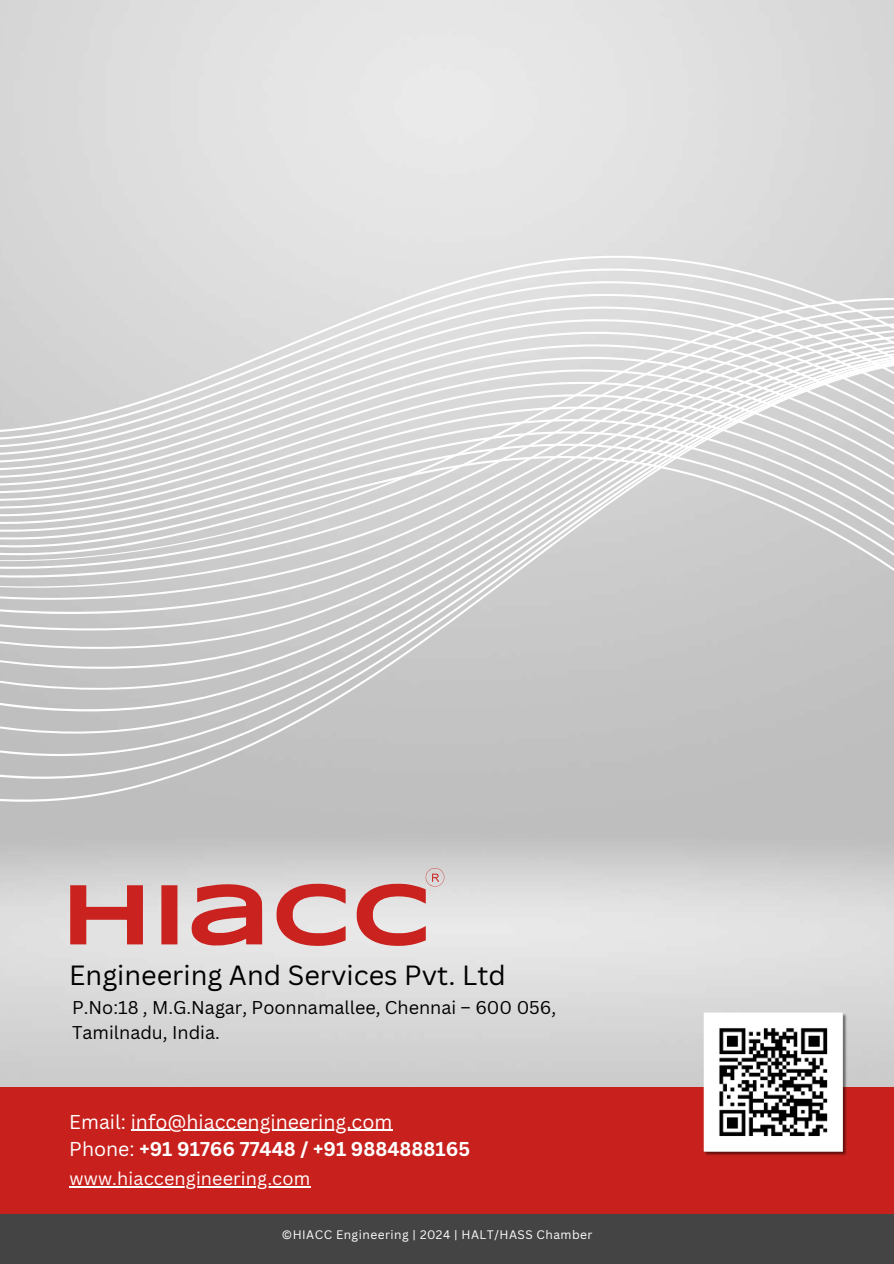
<style>
.page{position:relative;width:894px;height:1264px;background:#fff}
.page>*{position:absolute;margin:0;border:0;box-sizing:border-box;transform-origin:0 0}
.t1{font:27px "Canva Sans";color:#000}
.t2{font:19.5px/27px "Canva Sans";color:#fff}
.t3{font:18px/24.8px "Canva Sans";color:#000}
.t4{font:18px "Canva Sans";letter-spacing:.01em;color:#fff}
.t5{font:12px "Canva Sans";letter-spacing:.04em;color:#fff}
.s1{font-weight:700}
</style>
<div class="page">
<img style="left:0;top:0;width:893px;height:1087px">
<div style="left:0;top:610px;width:893px;height:221px;background:#c1c1c1"></div>
<svg style="left:0;top:253px;width:893px;height:13px;background:#dedede"></svg>
<svg style="left:0;top:266px;width:893px;height:14px;background:#dedede"></svg>
<svg style="left:0;top:280px;width:893px;height:13px;background:#dedede"></svg>
<svg style="left:0;top:293px;width:893px;height:13px;background:#dedede"></svg>
<svg style="left:0;top:306px;width:893px;height:13px;background:#dedede"></svg>
<svg style="left:0;top:319px;width:893px;height:13px;background:#dedede"></svg>
<svg style="left:0;top:332px;width:893px;height:12px;fill:#dbdbdb"></svg>
<svg style="left:0;top:344px;width:893px;height:12px;fill:#dbdbdb"></svg>
<svg style="left:0;top:356px;width:893px;height:13px;fill:#dbdbdb"></svg>
<svg style="left:0;top:369px;width:893px;height:13px;fill:#d9d9d9"></svg>
<svg style="left:0;top:382px;width:893px;height:12px;fill:#d9d9d9"></svg>
<svg style="left:0;top:394px;width:893px;height:12px;fill:#d8d8d8"></svg>
<svg style="left:0;top:406px;width:893px;height:13px;fill:#d8d8d8"></svg>
<svg style="left:0;top:419px;width:893px;height:12px;fill:#d6d6d6"></svg>
<svg style="left:0;top:431px;width:893px;height:12px;fill:#d6d6d6"></svg>
<svg style="left:0;top:443px;width:893px;height:13px;fill:#d5d5d5"></svg>
<svg style="left:0;top:456px;width:893px;height:154px;background:#d4d4d4"></svg>
<div style="left:0;top:1087px;width:893px;height:126px;background:#c8211d"></div>
<div style="left:0;top:1213px;width:893px;height:50px;background:#444"></div>
<svg style="left:276px;top:883px;width:69px;height:63px;background:#d78886"></svg>
<svg style="left:356px;top:867px;width:88px;height:79px;background:#d9a7a5"></svg>
<svg style="left:191px;top:884px;width:71px;height:62px;background:#d26664"></svg>
<svg style="left:70px;top:885px;width:73px;height:59px;background:#d37573"></svg>
<svg style="left:161px;top:885px;width:16px;height:59px"></svg>
<img style="left:703px;top:1012px;width:144px;height:144px">
<hr style="left:69px;top:1185px;width:241px;height:2px;background:#fff">
<hr style="left:131px;top:1129px;width:261px;height:1px;background:#fff">
<h1 class="t1" style="left:69px;top:956px;width:438px">Engineering And Services Pvt. Ltd</h1>
<p class="t3" style="left:72px;top:994px;width:485px">P.No:18 , M.G.Nagar, Poonnamallee, Chennai – 600 056,<br>Tamilnadu, India.</p>
<p class="t2" style="left:69px;top:1107px;width:402px">Email: info@hiaccengineering.com<br>Phone: <span class="s1">+91 91766 77448 / +91 9884888165</span></p>
<p class="t4" style="left:69px;top:1165px;width:242px">www.hiaccengineering.com</p>
<p class="t5" style="left:282px;top:1226px;width:312px">©HIACC Engineering | 2024 | HALT/HASS Chamber</p>
</div>
